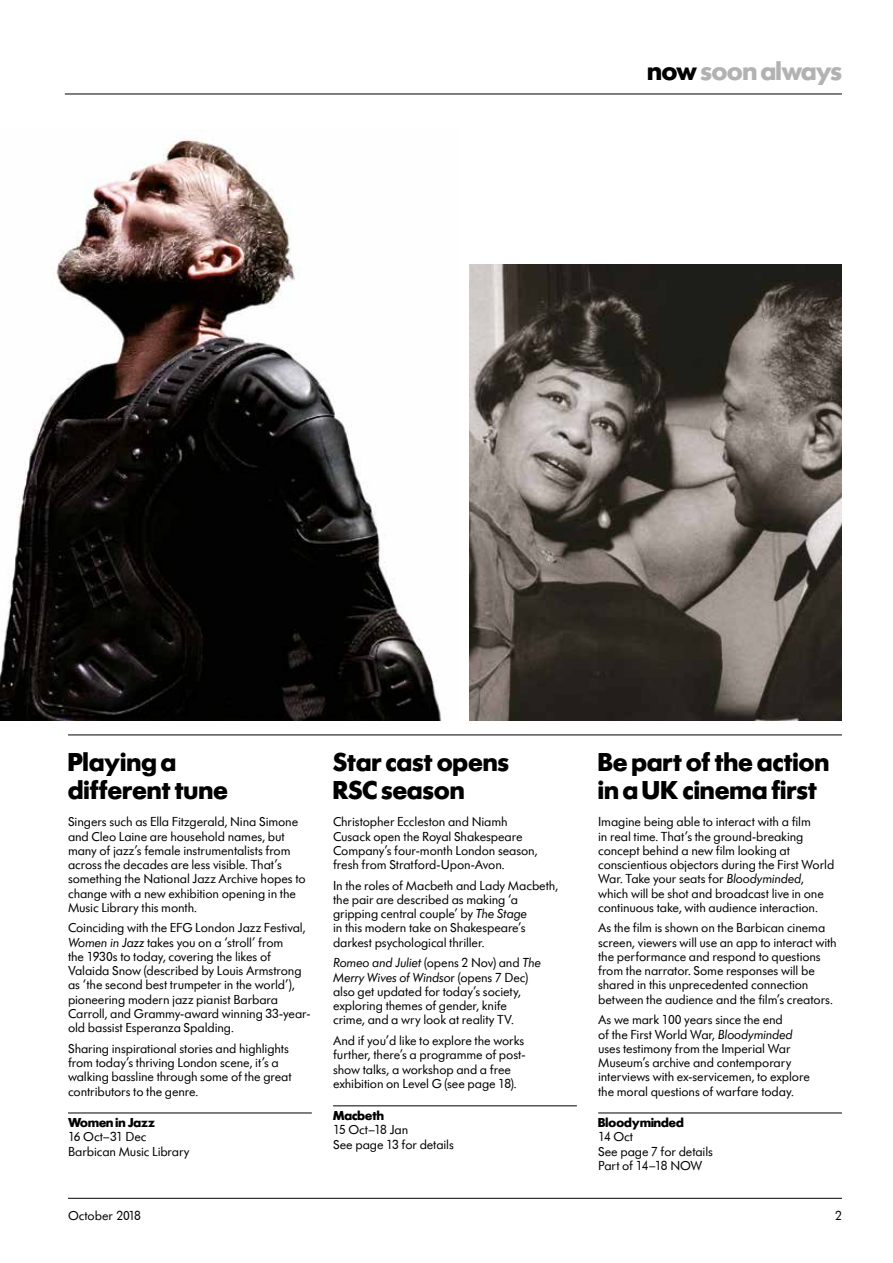
<style>
.page{position:relative;width:893px;height:1263px;background:#fff}
.page>*{position:absolute;margin:0;border:0;box-sizing:border-box;transform-origin:0 0}
.t1{font:700 27px/28.5px "Futura SHOP";letter-spacing:.015em;color:#000}
.t2{font:700 27px "Futura SHOP";color:#b3b2b2}
.t3{font:13.5px/14.2px "Futura SB";letter-spacing:-.01em;color:#000}
.t4{font:700 13.5px "Futura SHOP";letter-spacing:.01em;color:#000}
.s1{color:#000}
.s2{font-style:italic}
</style>
<div class="page">
<img style="left:0;top:138px;width:445px;height:582px">
<hr style="left:68px;top:1198px;width:774px;height:1px;background:#000">
<hr style="left:65px;top:94px;width:777px;height:1px;background:#000">
<hr style="left:68px;top:735px;width:774px;height:1px;background:#000">
<img style="left:470px;top:265px;width:372px;height:455px">
<hr style="left:68px;top:1113px;width:244px;height:1px;background:#000">
<hr style="left:333px;top:1105px;width:244px;height:1px;background:#000">
<hr style="left:598px;top:1113px;width:244px;height:1px;background:#000">
<h1 class="t2" style="left:647px;top:56px;width:196px"><span class="s1">now</span> soon always</h1>
<h1 class="t1" style="left:68px;top:748px;width:161px">Playing a different tune</h1>
<p class="t3" style="left:68px;top:815px;width:239px">Singers such as Ella Fitzgerald, Nina Simone and Cleo Laine are household names, but many of jazz’s female instrumentalists from across the decades are less visible. That’s something the National Jazz Archive hopes to change with a new exhibition opening in the Music Library this month.</p>
<p class="t3" style="left:68px;top:921px;width:244px">Coinciding with the EFG London Jazz Festival, <span class="s2">Women in Jazz</span> takes you on a ‘stroll’ from<br>the 1930s to today, covering the likes of Valaida Snow (described by Louis Armstrong as ‘the second best trumpeter in the world’), pioneering modern jazz pianist Barbara Carroll, and Grammy-award winning 33-year&shy;old bassist Esperanza Spalding.</p>
<p class="t3" style="left:68px;top:1041px;width:225px">Sharing inspirational stories and highlights from today’s thriving London scene, it’s a walking bassline through some of the great contributors to the genre.</p>
<p class="t4" style="left:68px;top:1115px;width:88px">Women in Jazz</p>
<p class="t3" style="left:68px;top:1130px;width:123px">16 Oct–31 Dec<br>Barbican Music Library</p>
<h1 class="t1" style="left:333px;top:748px;width:177px">Star cast opens<br>RSC season</h1>
<p class="t3" style="left:333px;top:815px;width:206px">Christopher Eccleston and Niamh Cusack open the Royal Shakespeare Company’s four-month London season, fresh from Stratford-Upon-Avon.</p>
<p class="t3" style="left:333px;top:878px;width:227px">In the roles of Macbeth and Lady Macbeth, the pair are described as making ‘a gripping central couple’ by <span class="s2">The Stage<br></span>in this modern take on Shakespeare’s darkest psychological thriller.</p>
<p class="t3" style="left:333px;top:956px;width:209px"><span class="s2">Romeo and Juliet</span> (opens 2 Nov) and <span class="s2">The Merry Wives of Windso</span>r (opens 7 Dec) also get updated for today’s society, exploring themes of gender, knife crime, and a wry look at reality TV.</p>
<p class="t3" style="left:333px;top:1033px;width:194px">And if you’d like to explore the works further, there’s a programme of post&shy;show talks, a workshop and a free exhibition on Level G (see page 18).</p>
<p class="t4" style="left:333px;top:1108px;width:52px">Macbeth</p>
<p class="t3" style="left:333px;top:1123px;width:122px">15 Oct–18 Jan<br>See page 13 for details</p>
<h1 class="t1" style="left:598px;top:748px;width:232px">Be part of the action in a UK cinema first</h1>
<p class="t3" style="left:598px;top:815px;width:238px">Imagine being able to interact with a film<br>in real time. That’s the ground-breaking concept behind a new film looking at conscientious objectors during the First World War. Take your seats for <span class="s2">Bloodyminded</span>, which will be shot and broadcast live in one continuous take, with audience interaction.</p>
<p class="t3" style="left:598px;top:921px;width:240px">As the film is shown on the Barbican cinema screen, viewers will use an app to interact with the performance and respond to questions from the narrator. Some responses will be shared in this unprecedented connection between the audience and the film’s creators.</p>
<p class="t3" style="left:598px;top:1013px;width:213px">As we mark 100 years since the end<br>of the First World War, <span class="s2">Bloodyminded </span>uses testimony from the Imperial War Museum’s archive and contemporary interviews with ex-servicemen, to explore the moral questions of warfare today.</p>
<p class="t4" style="left:598px;top:1115px;width:87px">Bloodyminded</p>
<p class="t3" style="left:598px;top:1130px;width:116px">14 Oct<br>See page 7 for details<br>Part of 14–18 NOW</p>
<p class="t3" style="left:68px;top:1208px;width:74px">October 2018</p>
<p class="t3" style="left:835px;top:1208px;width:8px">2</p>
</div>
